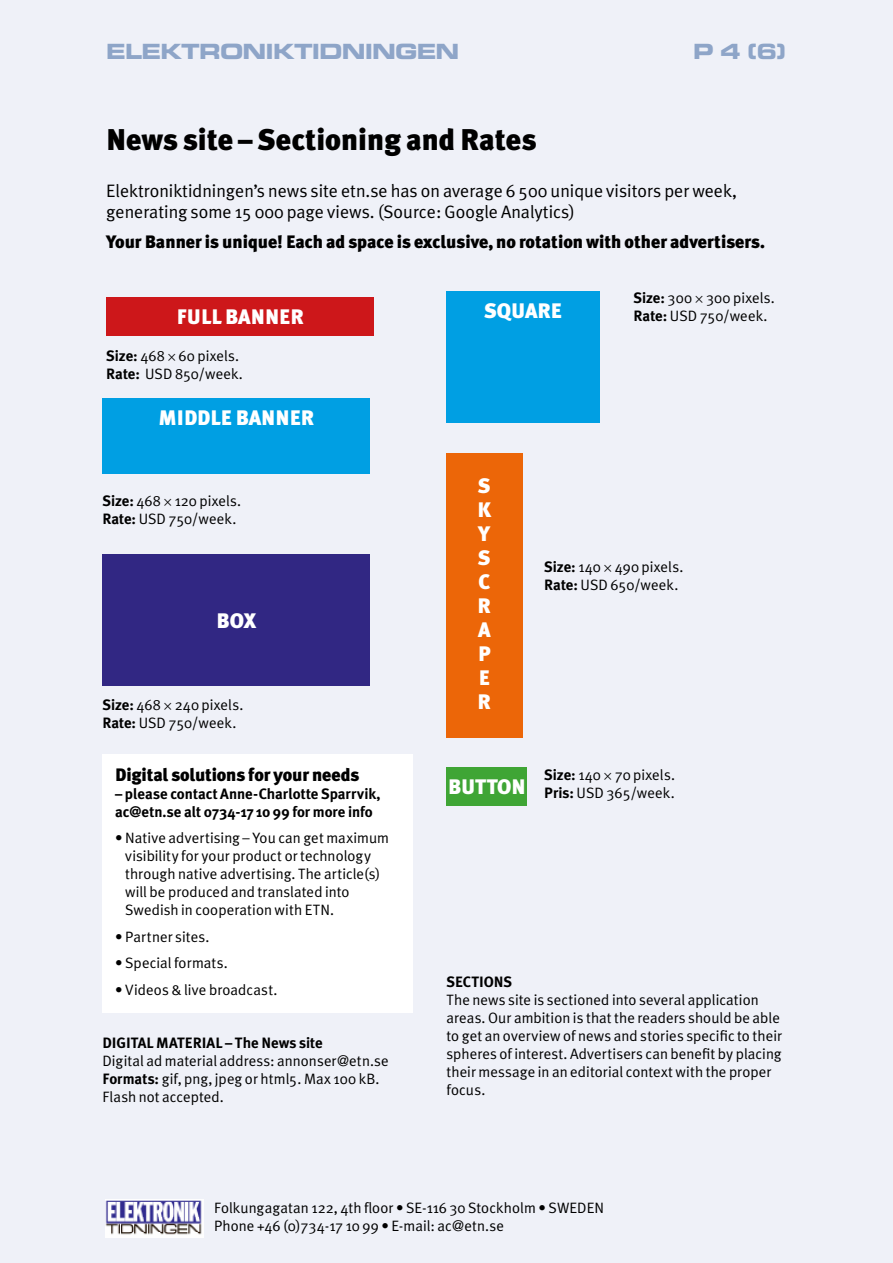
<style>
.page{position:relative;width:893px;height:1263px;background:#eff1f8}
.page>*{position:absolute;margin:0;border:0;box-sizing:border-box;transform-origin:0 0}
.t1{font:900 30px "Meta Plus";color:#000}
.t2{font:900 21px/24px "Meta Plus";color:#fff}
.t3{font:21px "Eurostile Bold Extended Two";letter-spacing:-.04em;color:#8ea5c8}
.t4{font:18px/21px "Meta Plus Normal";color:#000}
.t5{font:900 18px "Meta Plus";letter-spacing:-.005em;color:#000}
.t6{font:15px/18px "Meta Plus Normal";letter-spacing:.005em;color:#000}
.t7{font:700 15px/18px "Meta Plus";color:#000}
.s1{font-family:"Meta Plus";font-weight:700}
.s2{font-family:"Minion Pro"}
</style>
<div class="page">
<div style="left:106px;top:298px;width:268px;height:38px;background:#cd171a"></div>
<div style="left:446px;top:453px;width:76px;height:285px;background:#ec6608"></div>
<div style="left:446px;top:291px;width:154px;height:132px;background:#009fe3"></div>
<div style="left:446px;top:768px;width:81px;height:38px;background:#3fa535"></div>
<div style="left:102px;top:554px;width:268px;height:132px;background:#312783"></div>
<img style="left:105px;top:1199px;width:98px;height:38px">
<div style="left:102px;top:754px;width:311px;height:258px;background:#fff"></div>
<div style="left:102px;top:399px;width:268px;height:75px;background:#009fe3"></div>
<h2 class="t3" style="left:106px;top:36px;width:355px">ELEKTRONIKTIDNINGEN</h2>
<h2 class="t3" style="left:693px;top:36px;width:95px">P 4 (6)</h2>
<h1 class="t1" style="left:106px;top:122px;width:432px">News site – Sectioning and Rates</h1>
<p class="t4" style="left:106px;top:180px;width:632px">Elektroniktidningen’s news site etn.se has on average 6 500 unique visitors per week, generating some 15 000 page views. (Source: Google Analytics)</p>
<p class="t5" style="left:106px;top:231px;width:660px">Your Banner is unique! Each ad space is exclusive, no rotation with other advertisers.</p>
<h2 class="t2" style="left:177px;top:305px;width:129px">full banner</h2>
<p class="t6" style="left:106px;top:346px;width:138px"><span class="s1">Size:</span> 468 <span class="s2">×</span> 60 pixels.<br><span class="s1">Rate:</span> USD 850/week.</p>
<h2 class="t2" style="left:158px;top:406px;width:157px">middle banner</h2>
<p class="t6" style="left:102px;top:492px;width:140px"><span class="s1">Size:</span> 468 <span class="s2">×</span> 120 pixels.<br><span class="s1">Rate:</span> USD 750/week.</p>
<h2 class="t2" style="left:217px;top:609px;width:41px">Box</h2>
<p class="t6" style="left:102px;top:696px;width:142px"><span class="s1">Size:</span> 468 <span class="s2">×</span> 240 pixels.<br><span class="s1">Rate:</span> USD 750/week.</p>
<p class="t5" style="left:115px;top:764px;width:246px">Digital solutions for your needs</p>
<p class="t7" style="left:115px;top:784px;width:267px">– please contact Anne-Charlotte Sparrvik, ac@etn.se alt 0734-17 10 99 for more info</p>
<p class="t6" style="left:125px;top:829px;width:265px;text-indent:-10px">• Native advertising – You can get maximum visibility for your product or technology through native advertising. The article(s) will be produced and translated into Swedish in cooperation with ETN.</p>
<p class="t6" style="left:115px;top:927px;width:96px">• Partner sites.</p>
<p class="t6" style="left:115px;top:954px;width:114px">• Special formats.</p>
<p class="t6" style="left:115px;top:980px;width:164px">• Videos &amp; live broadcast.</p>
<p class="t7" style="left:102px;top:1033px;width:222px">DIGITAL MATERIAL – The News site</p>
<p class="t6" style="left:102px;top:1051px;width:288px">Digital ad material address: annonser@etn.se<br><span class="s1">Formats:</span> gif, png, jpeg or html5. Max 100 kB.<br>Flash not accepted.</p>
<h2 class="t2" style="left:484px;top:299px;width:80px">Square</h2>
<p class="t6" style="left:634px;top:289px;width:143px"><span class="s1">Size:</span> 300 <span class="s2">×</span> 300 pixels.<br><span class="s1">Rate:</span> USD 750/week.</p>
<h2 class="t2" style="left:477px;top:474px;width:15px">s k y s c r a p e r</h2>
<p class="t6" style="left:544px;top:557px;width:141px"><span class="s1">Size:</span> 140 <span class="s2">×</span> 490 pixels.<br><span class="s1">Rate:</span> USD 650/week.</p>
<h2 class="t2" style="left:448px;top:775px;width:79px">button</h2>
<p class="t6" style="left:544px;top:765px;width:132px"><span class="s1">Size:</span> 140 <span class="s2">×</span> 70 pixels.<br><span class="s1">Pris:</span> USD 365/week.</p>
<p class="t7" style="left:446px;top:972px;width:67px">SECTIONS</p>
<p class="t6" style="left:446px;top:990px;width:337px">The news site is sectioned into several application areas. Our ambition is that the readers should be able to get an overview of news and stories specific to their spheres of interest. Advertisers can benefit by placing their message in an editorial context with the proper focus.</p>
<p class="t6" style="left:214px;top:1199px;width:391px">Folkungagatan 122, 4th floor • SE-116 30 Stockholm • SWEDEN<br>Phone +46 (0)734-17 10 99 • E-mail: ac@etn.se</p>
</div>
